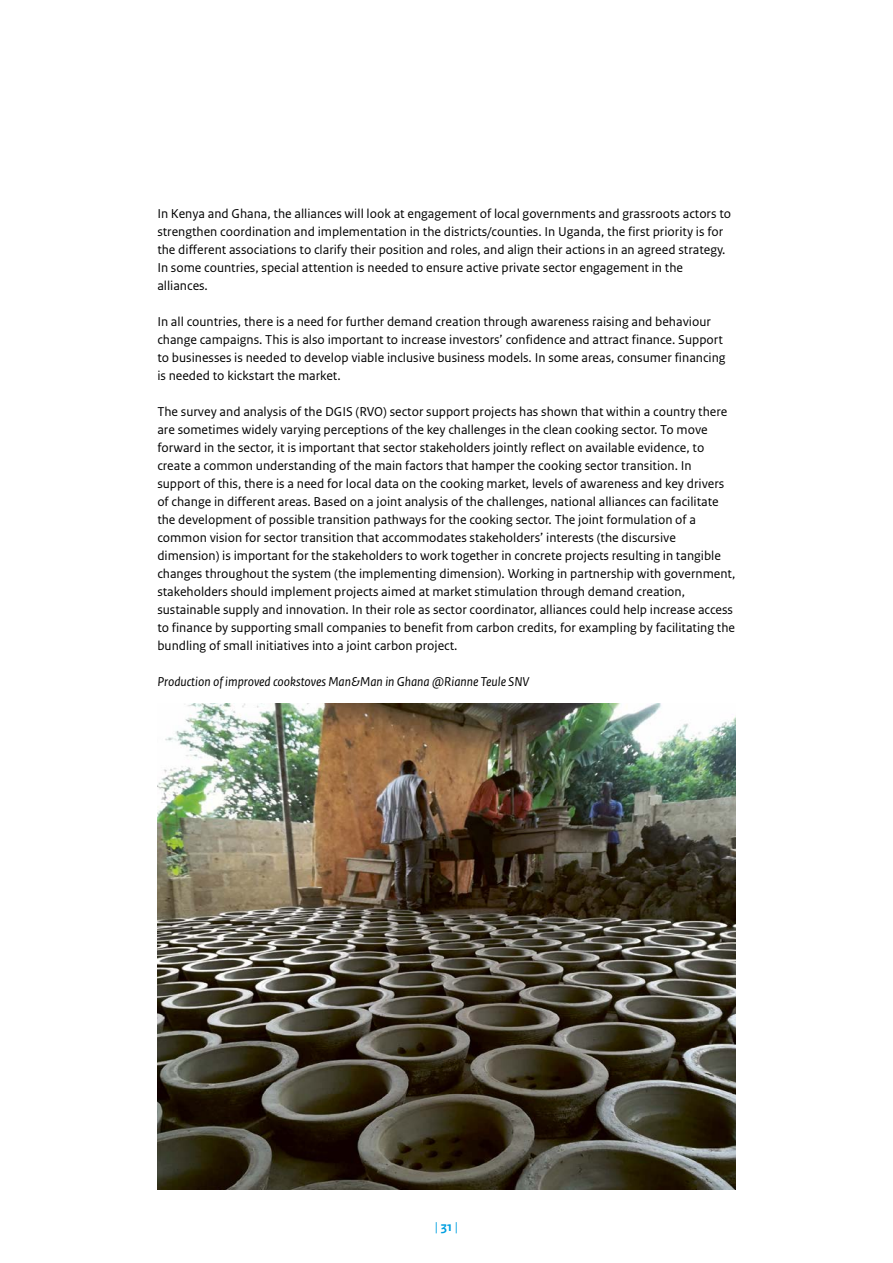
<style>
.page{position:relative;width:893px;height:1263px;background:#fff}
.page>*{position:absolute;margin:0;border:0;box-sizing:border-box;transform-origin:0 0}
.P_RO_Broodtekst_Sans{font:13.5px/18px "Rijksoverheid Sans Text";color:#000}
._13_RO_Fotobijschrif{font:italic 13.5px "Rijksoverheid Sans Text";color:#000}
.t1{font:13.5px "Rijksoverheid Sans Text";color:#009fe0}
.s1{font-weight:700}
</style>
<div class="page">
<img style="left:157px;top:704px;width:579px;height:486px">
<p class="P_RO_Broodtekst_Sans" style="left:157px;top:205px;width:575px">In Kenya and Ghana, the alliances will look at engagement of local governments and grassroots actors to strengthen coordination and implementation in the districts/counties. In Uganda, the first priority is for the different associations to clarify their position and roles, and align their actions in an agreed strategy.<br>In some countries, special attention is needed to ensure active private sector engagement in the alliances.</p>
<p class="P_RO_Broodtekst_Sans" style="left:157px;top:313px;width:570px">In all countries, there is a need for further demand creation through awareness raising and behaviour change campaigns. This is also important to increase investors’ confidence and attract finance. Support to businesses is needed to develop viable inclusive business models. In some areas, consumer financing is needed to kickstart the market.</p>
<p class="P_RO_Broodtekst_Sans" style="left:157px;top:403px;width:579px">The survey and analysis of the DGIS (RVO) sector support projects has shown that within a country there are sometimes widely varying perceptions of the key challenges in the clean cooking sector. To move forward in the sector, it is important that sector stakeholders jointly reflect on available evidence, to create a common understanding of the main factors that hamper the cooking sector transition. In support of this, there is a need for local data on the cooking market, levels of awareness and key drivers of change in different areas. Based on a joint analysis of the challenges, national alliances can facilitate the development of possible transition pathways for the cooking sector. The joint formulation of a common vision for sector transition that accommodates stakeholders’ interests (the discursive dimension) is important for the stakeholders to work together in concrete projects resulting in tangible changes throughout the system (the implementing dimension). Working in partnership with government, stakeholders should implement projects aimed at market stimulation through demand creation, sustainable supply and innovation. In their role as sector coordinator, alliances could help increase access to finance by supporting small companies to benefit from carbon credits, for exampling by facilitating the bundling of small initiatives into a joint carbon project.</p>
<p class="_13_RO_Fotobijschrif" style="left:157px;top:674px;width:373px">Production of improved cookstoves Man&amp;Man in Ghana @Rianne Teule SNV</p>
<p class="t1" style="left:435px;top:1219px;width:25px">| <span class="s1">31</span> |</p>
</div>
